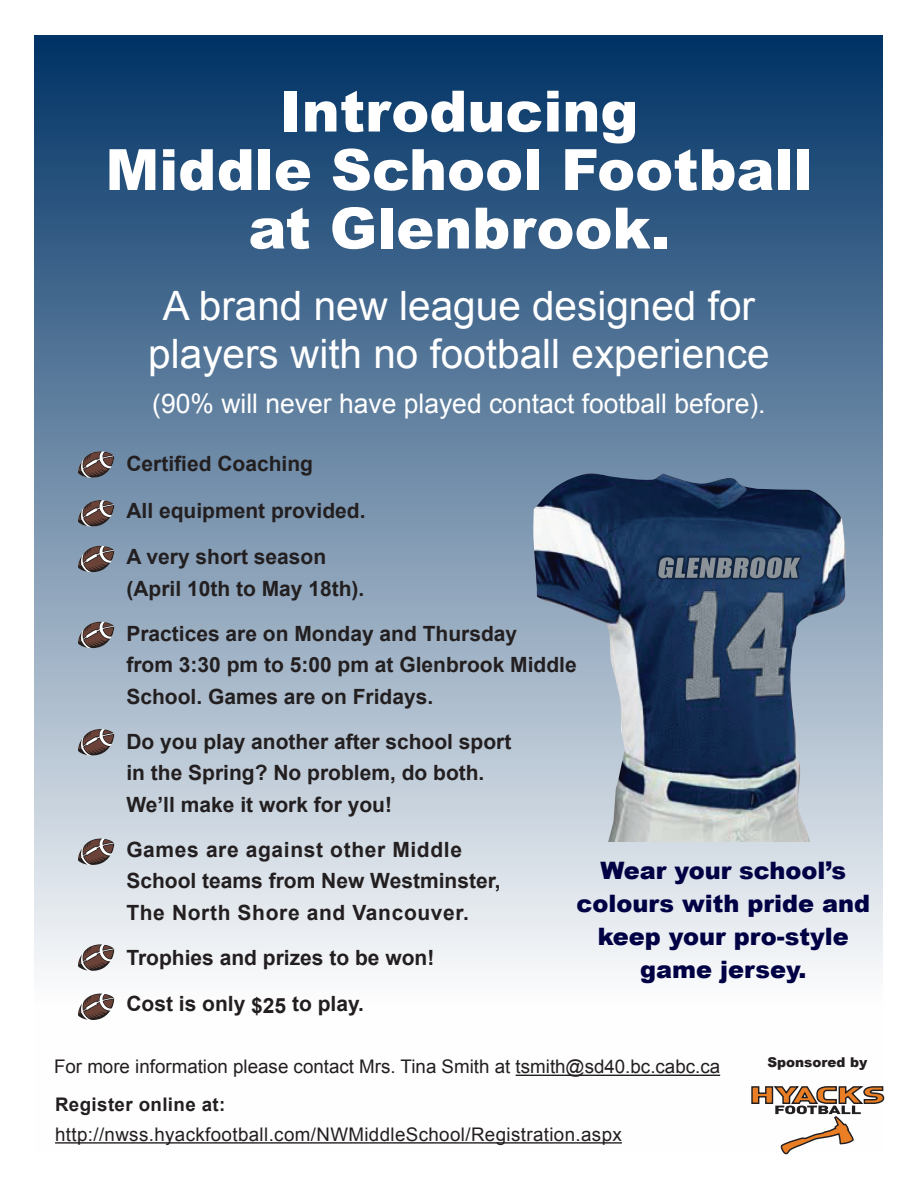
<style>
.page{position:relative;width:918px;height:1188px;background:#fff}
.page>*{position:absolute;margin:0;border:0;box-sizing:border-box;transform-origin:0 0}
.t1{font:900 57px/58.5px "Arial";color:#fff;text-align:center}
.t2{font:40.5px/48px "Arial";color:#fff;text-align:center}
.t3{font:27px "Arial";color:#fff}
.t4{font:900 24px/33px "Arial";color:#004;text-align:center}
.t5{font:700 21px/31.5px "Arial";color:#231f20}
.t6{font:700 21px/31.5px "Arial";letter-spacing:.03em;color:#231f20}
.t7{font:18.75px "Arial";color:#231f20}
.t8{font:18.75px "Arial";letter-spacing:.02em;color:#231f20}
.t9{font:700 18.75px "Arial";letter-spacing:.02em;color:#231f20}
.t10{font:900 13.5px "Arial";color:#231f20}
</style>
<div class="page">
<div style="left:34px;top:35px;width:850px;height:1119px;background:linear-gradient(to bottom,#033567,#fff)"></div>
<svg style="left:78px;top:451px;width:36px;height:27px"></svg>
<svg style="left:78px;top:500px;width:36px;height:27px"></svg>
<svg style="left:78px;top:546px;width:36px;height:26px"></svg>
<svg style="left:78px;top:622px;width:36px;height:26px"></svg>
<svg style="left:78px;top:729px;width:36px;height:27px"></svg>
<svg style="left:78px;top:838px;width:36px;height:27px"></svg>
<svg style="left:78px;top:944px;width:36px;height:27px"></svg>
<svg style="left:78px;top:993px;width:36px;height:27px"></svg>
<img style="left:533px;top:473px;width:314px;height:369px">
<img style="left:658px;top:557px;width:142px;height:21px">
<hr style="left:55px;top:1142px;width:567px;height:2px;background:#231f20">
<hr style="left:516px;top:1075px;width:204px;height:1px;background:#231f20">
<svg style="left:751px;top:1085px;width:134px;height:70px"></svg>
<h1 class="t1" style="left:105px;top:80px;width:709px">Introducing<br>Middle School Football at Glenbrook.</h1>
<h2 class="t2" style="left:148px;top:282px;width:623px">A brand new league designed for players with no football experience</h2>
<p class="t3" style="left:152px;top:386px;width:615px">(90% will never have played contact football before).</p>
<p class="t5" style="left:126px;top:449px;width:188px">Certified Coaching</p>
<p class="t5" style="left:126px;top:495px;width:241px">All equipment provided.</p>
<p class="t5" style="left:126px;top:542px;width:240px">A very short season (April 10th to May 18th).</p>
<p class="t5" style="left:126px;top:618px;width:452px">Practices are on Monday and Thursday<br>from 3:30 pm to 5:00 pm at Glenbrook Middle<br>School. Games are on Fridays.</p>
<p class="t5" style="left:126px;top:726px;width:387px">Do you play another after school sport in the Spring? No problem, do both.<br>We’ll make it work for you!</p>
<p class="t6" style="left:126px;top:834px;width:376px">Games are against other Middle<br>School teams from New Westminster,<br>The North Shore and Vancouver.</p>
<p class="t5" style="left:126px;top:942px;width:310px">Trophies and prizes to be won!</p>
<p class="t5" style="left:126px;top:989px;width:239px">Cost is only $25 to play.</p>
<p class="t4" style="left:576px;top:853px;width:295px">Wear your school’s colours with pride and keep your pro-style game jersey.</p>
<p class="t7" style="left:54px;top:1054px;width:668px">For more information please contact Mrs. Tina Smith at tsmith@sd40.bc.cabc.ca</p>
<p class="t10" style="left:767px;top:1052px;width:101px">Sponsored by</p>
<p class="t9" style="left:55px;top:1092px;width:172px">Register online at:</p>
<p class="t8" style="left:55px;top:1122px;width:568px">http://nwss.hyackfootball.com/NWMiddleSchool/Registration.aspx</p>
</div>
